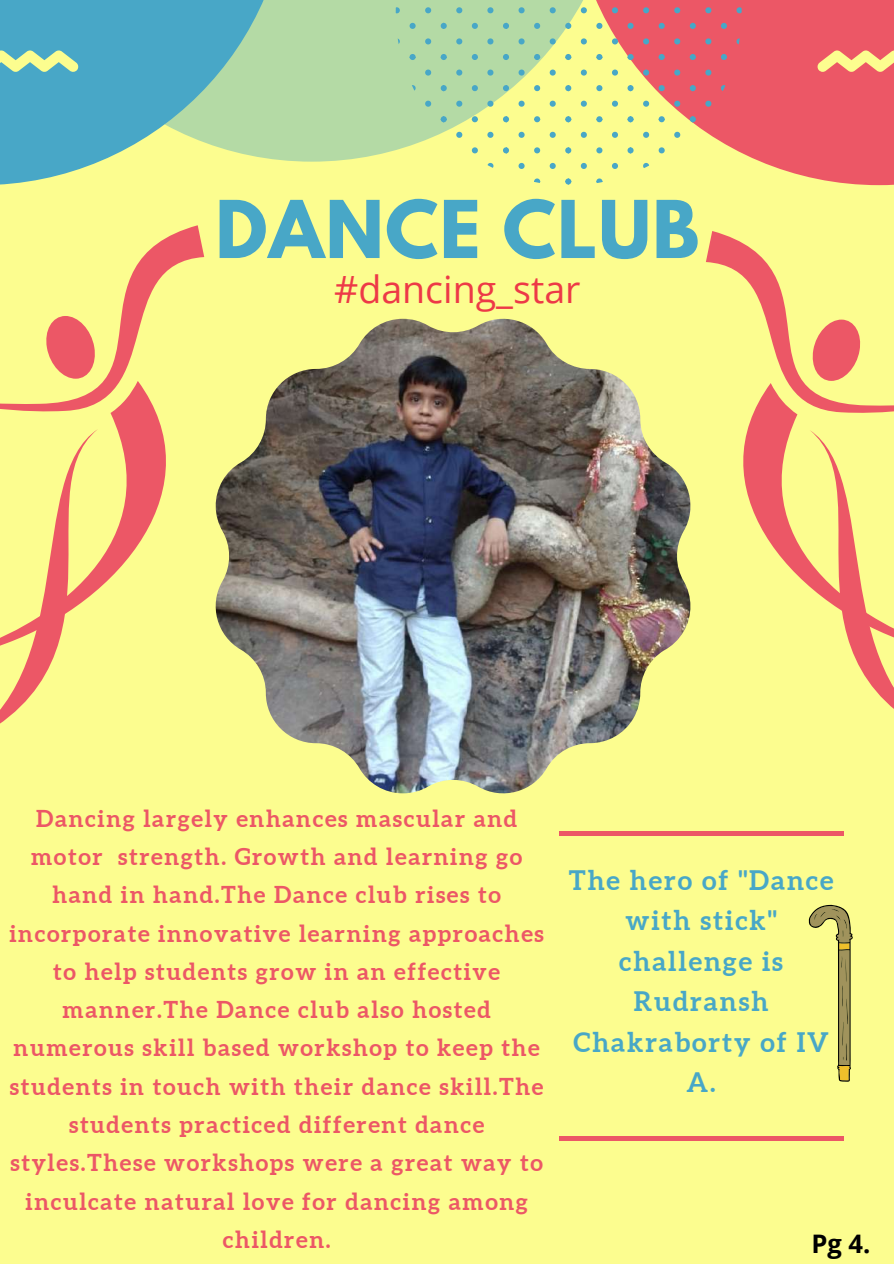
<style>
.page{position:relative;width:894px;height:1264px;background:#fff}
.page>*{position:absolute;margin:0;border:0;box-sizing:border-box;transform-origin:0 0}
.t1{font:700 70.5px "League Spartan";letter-spacing:.02em;color:#48a7c7}
.t2{font:37.5px "Open Sans";color:#ed3947}
.t3{font:700 26.85px/40.5px "Aleo";letter-spacing:.07em;color:#48a7c7;text-align:center}
.t4{font:700 25.5px "Open Sans";color:#000}
.t5{font:700 23.25px/38.2px "Aleo";letter-spacing:.07em;color:#ec5766;text-align:center}
</style>
<div class="page">
<div style="left:0;top:0;width:893px;height:1263px;background:#fcfd8f"></div>
<svg style="left:289px;top:0;width:281px;height:162px;fill:#b4daa5"></svg>
<svg style="left:570px;top:0;width:323px;height:185px;fill:#ec5766"></svg>
<svg style="left:0;top:0;width:289px;height:185px;fill:#48a7c7"></svg>
<svg style="left:720px;top:23px;width:6px;height:6px"></svg>
<svg style="left:705px;top:38px;width:6px;height:6px"></svg>
<svg style="left:736px;top:38px;width:5px;height:6px"></svg>
<svg style="left:705px;top:7px;width:6px;height:6px"></svg>
<svg style="left:736px;top:7px;width:5px;height:6px"></svg>
<svg style="left:720px;top:85px;width:6px;height:6px"></svg>
<svg style="left:705px;top:101px;width:6px;height:6px"></svg>
<svg style="left:736px;top:101px;width:5px;height:6px"></svg>
<svg style="left:705px;top:70px;width:6px;height:6px"></svg>
<svg style="left:736px;top:70px;width:5px;height:6px"></svg>
<svg style="left:720px;top:54px;width:6px;height:6px"></svg>
<svg style="left:720px;top:147px;width:6px;height:6px"></svg>
<svg style="left:705px;top:163px;width:6px;height:6px"></svg>
<svg style="left:736px;top:163px;width:5px;height:6px"></svg>
<svg style="left:705px;top:132px;width:6px;height:6px"></svg>
<svg style="left:736px;top:132px;width:5px;height:6px"></svg>
<svg style="left:720px;top:116px;width:6px;height:6px"></svg>
<svg style="left:720px;top:178px;width:6px;height:6px"></svg>
<svg style="left:689px;top:23px;width:6px;height:6px"></svg>
<svg style="left:658px;top:23px;width:6px;height:6px"></svg>
<svg style="left:643px;top:38px;width:6px;height:6px"></svg>
<svg style="left:674px;top:38px;width:6px;height:6px"></svg>
<svg style="left:643px;top:7px;width:6px;height:6px"></svg>
<svg style="left:674px;top:7px;width:6px;height:6px"></svg>
<svg style="left:689px;top:85px;width:6px;height:6px"></svg>
<svg style="left:658px;top:85px;width:6px;height:6px"></svg>
<svg style="left:643px;top:101px;width:6px;height:6px"></svg>
<svg style="left:674px;top:101px;width:6px;height:6px"></svg>
<svg style="left:643px;top:70px;width:6px;height:6px"></svg>
<svg style="left:674px;top:70px;width:6px;height:6px"></svg>
<svg style="left:689px;top:54px;width:6px;height:6px"></svg>
<svg style="left:658px;top:54px;width:6px;height:6px"></svg>
<svg style="left:689px;top:147px;width:6px;height:6px"></svg>
<svg style="left:658px;top:147px;width:6px;height:6px"></svg>
<svg style="left:643px;top:163px;width:6px;height:6px"></svg>
<svg style="left:674px;top:163px;width:6px;height:6px"></svg>
<svg style="left:643px;top:132px;width:6px;height:6px"></svg>
<svg style="left:674px;top:132px;width:6px;height:6px"></svg>
<svg style="left:689px;top:116px;width:6px;height:6px"></svg>
<svg style="left:658px;top:116px;width:6px;height:6px"></svg>
<svg style="left:689px;top:178px;width:6px;height:6px"></svg>
<svg style="left:658px;top:178px;width:6px;height:6px"></svg>
<svg style="left:627px;top:23px;width:6px;height:6px"></svg>
<svg style="left:596px;top:23px;width:6px;height:6px"></svg>
<svg style="left:580px;top:38px;width:6px;height:6px"></svg>
<svg style="left:611px;top:38px;width:6px;height:6px"></svg>
<svg style="left:580px;top:7px;width:6px;height:6px"></svg>
<svg style="left:611px;top:7px;width:6px;height:6px"></svg>
<svg style="left:627px;top:85px;width:6px;height:6px"></svg>
<svg style="left:596px;top:85px;width:6px;height:6px"></svg>
<svg style="left:580px;top:101px;width:6px;height:6px"></svg>
<svg style="left:611px;top:101px;width:6px;height:6px"></svg>
<svg style="left:580px;top:70px;width:6px;height:6px"></svg>
<svg style="left:611px;top:70px;width:6px;height:6px"></svg>
<svg style="left:627px;top:54px;width:6px;height:6px"></svg>
<svg style="left:596px;top:54px;width:6px;height:6px"></svg>
<svg style="left:627px;top:147px;width:6px;height:6px"></svg>
<svg style="left:596px;top:147px;width:6px;height:6px"></svg>
<svg style="left:580px;top:163px;width:6px;height:6px"></svg>
<svg style="left:611px;top:163px;width:6px;height:6px"></svg>
<svg style="left:580px;top:132px;width:6px;height:6px"></svg>
<svg style="left:611px;top:132px;width:6px;height:6px"></svg>
<svg style="left:627px;top:116px;width:6px;height:6px"></svg>
<svg style="left:596px;top:116px;width:6px;height:6px"></svg>
<svg style="left:627px;top:178px;width:6px;height:6px"></svg>
<svg style="left:596px;top:178px;width:6px;height:6px"></svg>
<svg style="left:565px;top:23px;width:6px;height:6px"></svg>
<svg style="left:534px;top:23px;width:6px;height:6px"></svg>
<svg style="left:518px;top:38px;width:6px;height:6px"></svg>
<svg style="left:549px;top:38px;width:6px;height:6px"></svg>
<svg style="left:518px;top:7px;width:6px;height:6px"></svg>
<svg style="left:549px;top:7px;width:6px;height:6px"></svg>
<svg style="left:565px;top:85px;width:6px;height:6px"></svg>
<svg style="left:534px;top:85px;width:6px;height:6px"></svg>
<svg style="left:518px;top:101px;width:6px;height:6px"></svg>
<svg style="left:549px;top:101px;width:6px;height:6px"></svg>
<svg style="left:518px;top:70px;width:6px;height:6px"></svg>
<svg style="left:549px;top:70px;width:6px;height:6px"></svg>
<svg style="left:565px;top:54px;width:6px;height:6px"></svg>
<svg style="left:534px;top:54px;width:6px;height:6px"></svg>
<svg style="left:565px;top:147px;width:6px;height:6px"></svg>
<svg style="left:534px;top:147px;width:6px;height:6px"></svg>
<svg style="left:518px;top:163px;width:6px;height:6px"></svg>
<svg style="left:549px;top:163px;width:6px;height:6px"></svg>
<svg style="left:518px;top:132px;width:6px;height:6px"></svg>
<svg style="left:549px;top:132px;width:6px;height:6px"></svg>
<svg style="left:565px;top:116px;width:6px;height:6px"></svg>
<svg style="left:534px;top:116px;width:6px;height:6px"></svg>
<svg style="left:565px;top:178px;width:6px;height:6px"></svg>
<svg style="left:534px;top:178px;width:6px;height:5px"></svg>
<svg style="left:503px;top:23px;width:6px;height:6px"></svg>
<svg style="left:471px;top:23px;width:7px;height:6px"></svg>
<svg style="left:456px;top:38px;width:6px;height:6px"></svg>
<svg style="left:487px;top:38px;width:6px;height:6px"></svg>
<svg style="left:456px;top:7px;width:6px;height:6px"></svg>
<svg style="left:487px;top:7px;width:6px;height:6px"></svg>
<svg style="left:503px;top:85px;width:6px;height:6px"></svg>
<svg style="left:471px;top:85px;width:7px;height:6px"></svg>
<svg style="left:456px;top:101px;width:6px;height:6px"></svg>
<svg style="left:487px;top:101px;width:6px;height:6px"></svg>
<svg style="left:456px;top:70px;width:6px;height:6px"></svg>
<svg style="left:487px;top:70px;width:6px;height:6px"></svg>
<svg style="left:503px;top:54px;width:6px;height:6px"></svg>
<svg style="left:471px;top:54px;width:7px;height:6px"></svg>
<svg style="left:503px;top:147px;width:6px;height:6px"></svg>
<svg style="left:471px;top:147px;width:7px;height:6px"></svg>
<svg style="left:487px;top:163px;width:6px;height:5px"></svg>
<svg style="left:456px;top:132px;width:6px;height:6px"></svg>
<svg style="left:487px;top:132px;width:6px;height:6px"></svg>
<svg style="left:503px;top:116px;width:6px;height:6px"></svg>
<svg style="left:471px;top:116px;width:7px;height:6px"></svg>
<svg style="left:440px;top:23px;width:6px;height:6px"></svg>
<svg style="left:409px;top:23px;width:6px;height:6px"></svg>
<svg style="left:395px;top:38px;width:5px;height:6px"></svg>
<svg style="left:425px;top:38px;width:6px;height:6px"></svg>
<svg style="left:395px;top:7px;width:5px;height:6px"></svg>
<svg style="left:425px;top:7px;width:6px;height:6px"></svg>
<svg style="left:440px;top:85px;width:6px;height:6px"></svg>
<svg style="left:409px;top:85px;width:6px;height:6px"></svg>
<svg style="left:395px;top:101px;width:5px;height:6px"></svg>
<svg style="left:425px;top:101px;width:6px;height:6px"></svg>
<svg style="left:395px;top:70px;width:5px;height:6px"></svg>
<svg style="left:425px;top:70px;width:6px;height:6px"></svg>
<svg style="left:440px;top:54px;width:6px;height:6px"></svg>
<svg style="left:409px;top:54px;width:6px;height:6px"></svg>
<svg style="left:440px;top:147px;width:6px;height:6px"></svg>
<svg style="left:409px;top:147px;width:6px;height:6px"></svg>
<svg style="left:395px;top:132px;width:5px;height:6px"></svg>
<svg style="left:425px;top:132px;width:6px;height:6px"></svg>
<svg style="left:440px;top:116px;width:6px;height:6px"></svg>
<svg style="left:409px;top:116px;width:6px;height:6px"></svg>
<svg style="left:0;top:51px;width:78px;height:21px"></svg>
<svg style="left:817px;top:51px;width:76px;height:21px"></svg>
<hr style="left:558px;top:831px;width:285px;height:4px;background:#ec5766">
<hr style="left:558px;top:1136px;width:285px;height:4px;background:#ec5766">
<img style="left:216px;top:319px;width:474px;height:474px">
<svg style="left:706px;top:231px;width:187px;height:477px"></svg>
<svg style="left:153px;top:429px;width:13px;height:89px"></svg>
<svg style="left:0;top:429px;width:153px;height:295px"></svg>
<svg style="left:0;top:225px;width:204px;height:204px"></svg>
<svg style="left:808px;top:904px;width:44px;height:177px"></svg>
<h1 class="t1" style="left:215px;top:194px;width:485px">DANCE CLUB</h1>
<h2 class="t2" style="left:334px;top:262px;width:248px">#dancing_star</h2>
<p class="t5" style="left:9px;top:799px;width:536px">Dancing largely enhances mascular and motor strength. Growth and learning go hand in hand.The Dance club rises to incorporate innovative learning approaches to help students grow in an effective manner.The Dance club also hosted numerous skill based workshop to keep the students in touch with their dance skill.The students practiced different dance styles.These workshops were a great way to inculcate natural love for dancing among children.</p>
<p class="t3" style="left:568px;top:859px;width:266px">The hero of "Dance with stick" challenge is<br>Rudransh<br>Chakraborty of IV<br>A.</p>
<p class="t4" style="left:811px;top:1225px;width:60px">Pg 4.</p>
</div>
